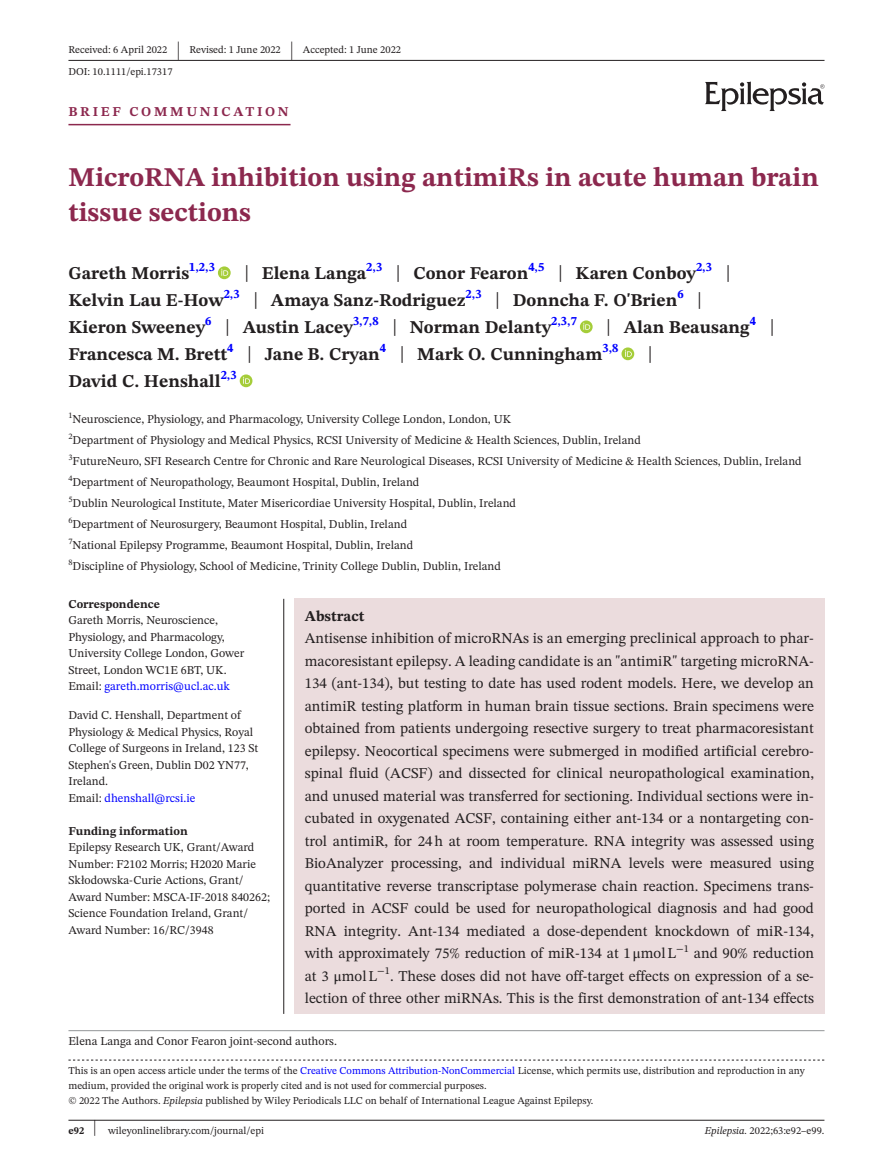
<style>
.page{position:relative;width:893px;height:1174px;background:#fff}
.page>*{position:absolute;margin:0;border:0;box-sizing:border-box;transform-origin:0 0}
.t1{font:700 27px/34.5px "STIX Two Text";color:#8c284e}
.t2{font:25.65px "STIX Two Text";color:#231f20;scale:.49 1}
.t3{font:23.4px "STIX Two Text";color:#231f20;scale:.77 1}
.t4{font:700 18px/27px "STIX Two Text";color:#231f20}
.t5{font:15px/22.5px "STIX Two Text";color:#231f20;text-align:justify}
.t6{font:700 15px "STIX Two Text";color:#231f20}
.t7{font:700 13.5px "STIX Two Text";letter-spacing:.2em;color:#8c284e}
.t8{font:12px/16.5px "STIX Two Text";color:#231f20}
.t9{font:700 12px "STIX Two Text";color:#231f20}
.t10{font:10.5px/15px "STIX Two Text";color:#231f20}
.t11{font:8.4px "STIX Two Text";color:#231f20}
.s1{font-weight:400;font-size:23.4px}
.s2{color:#00f}
.s3{font-family:"STIX"}
.s4{font-style:italic}
.s5{font-weight:700}
.s6{font-size:22.2px}
</style>
<div class="page">
<hr style="left:68px;top:1119px;width:756px;height:1px;background:#231f20">
<svg style="left:705px;top:81px;width:119px;height:30px"></svg>
<hr style="left:68px;top:60px;width:756px;height:1px;background:#231f20">
<hr style="left:68px;top:124px;width:222px;height:1px;background:#8c284e">
<svg style="left:218px;top:266px;width:13px;height:13px"></svg>
<svg style="left:221px;top:269px;width:7px;height:7px"></svg>
<svg style="left:580px;top:320px;width:13px;height:13px"></svg>
<svg style="left:583px;top:323px;width:7px;height:7px"></svg>
<svg style="left:621px;top:347px;width:13px;height:13px"></svg>
<svg style="left:625px;top:350px;width:7px;height:7px"></svg>
<div style="left:240px;top:374px;width:12px;height:13px;background:#a5cd39;border-radius:50%"></div>
<svg style="left:243px;top:377px;width:7px;height:7px"></svg>
<div style="left:294px;top:599px;width:530px;height:415px;background:#ebdcdd"></div>
<hr style="left:283px;top:599px;width:1px;height:415px;background:#231f20">
<svg style="left:68px;top:1059px;width:756px;height:1px"></svg>
<hr style="left:68px;top:1030px;width:756px;height:1px;background:#939598">
<p class="t10" style="left:68px;top:42px;width:100px">Received: 6 April 2022</p>
<h2 class="t2" style="left:177px;top:32px;width:8px">|</h2>
<p class="t10" style="left:189px;top:42px;width:93px">Revised: 1 June 2022</p>
<h2 class="t2" style="left:290px;top:32px;width:8px">|</h2>
<p class="t10" style="left:303px;top:42px;width:100px">Accepted: 1 June 2022</p>
<p class="t10" style="left:68px;top:64px;width:106px">DOI: 10.1111/epi.17317</p>
<p class="t7" style="left:68px;top:101px;width:222px">BRIEF COMMUNICATION</p>
<h1 class="t1" style="left:68px;top:161px;width:752px">MicroRNA inhibition using antimiRs in acute human brain tissue sections</h1>
<p class="t4" style="left:68px;top:260px;width:664px;text-indent:176px"><span class="s1">|</span> Elena Langa<sup>2,3</sup> <span class="s1">|</span> Conor Fearon<sup>4,5</sup> <span class="s1">|</span> Karen Conboy<sup>2,3</sup> <span class="s1">|<br></span>Kelvin Lau E-How<sup>2,3</sup> <span class="s1">|</span> Amaya Sanz-Rodriguez<sup>2,3</sup> <span class="s1">|</span> Donncha F. O'Brien<sup>6</sup> <span class="s1">|<br></span>Kieron Sweeney<sup>6</sup> <span class="s1">|</span> Austin Lacey<sup>3,7,8</sup> <span class="s1">|</span> Norman Delanty<sup>2,3,7</sup></p>
<p class="t4" style="left:68px;top:260px;width:148px">Gareth Morris<sup>1,2,3</sup></p>
<p class="t4" style="left:68px;top:314px;width:707px;text-indent:538px"><span class="s1">|</span> Alan Beausang<sup>4</sup> <span class="s1">|<br></span>Francesca M. Brett<sup>4</sup> <span class="s1">|</span> Jane B. Cryan<sup>4</sup> <span class="s1">|</span> Mark O. Cunningham<sup>3,8</sup></p>
<h3 class="t3" style="left:648px;top:338px;width:8px">|</h3>
<p class="t4" style="left:68px;top:368px;width:170px">David C. Henshall<sup>2,3</sup></p>
<p class="t11" style="left:68px;top:409px;width:6px">1</p>
<p class="t8" style="left:73px;top:411px;width:440px">Neuroscience, Physiology, and Pharmacology, University College London, London, UK</p>
<p class="t11" style="left:68px;top:430px;width:6px">2</p>
<p class="t8" style="left:73px;top:432px;width:570px">Department of Physiology and Medical Physics, RCSI University of Medicine &amp; Health Sciences, Dublin, Ireland</p>
<p class="t11" style="left:68px;top:451px;width:6px">3</p>
<p class="t8" style="left:73px;top:453px;width:731px">FutureNeuro, SFI Research Centre for Chronic and Rare Neurological Diseases, RCSI University of Medicine &amp; Health Sciences, Dublin, Ireland</p>
<p class="t11" style="left:68px;top:472px;width:6px">4</p>
<p class="t8" style="left:73px;top:474px;width:348px">Department of Neuropathology, Beaumont Hospital, Dublin, Ireland</p>
<p class="t11" style="left:68px;top:493px;width:6px">5</p>
<p class="t8" style="left:73px;top:495px;width:445px">Dublin Neurological Institute, Mater Misericordiae University Hospital, Dublin, Ireland</p>
<p class="t11" style="left:68px;top:514px;width:6px">6</p>
<p class="t8" style="left:73px;top:516px;width:336px">Department of Neurosurgery, Beaumont Hospital, Dublin, Ireland</p>
<p class="t11" style="left:68px;top:535px;width:6px">7</p>
<p class="t8" style="left:73px;top:537px;width:342px">National Epilepsy Programme, Beaumont Hospital, Dublin, Ireland</p>
<p class="t11" style="left:68px;top:556px;width:6px">8</p>
<p class="t8" style="left:73px;top:558px;width:430px">Discipline of Physiology, School of Medicine, Trinity College Dublin, Dublin, Ireland</p>
<p class="t9" style="left:68px;top:595px;width:93px">Correspondence</p>
<p class="t8" style="left:68px;top:612px;width:177px">Gareth Morris, Neuroscience,<br>Physiology, and Pharmacology,<br>University College London, Gower<br>Street, London WC1E 6BT, UK.<br>Email: <span class="s2">gareth.morris@ucl.ac.uk</span></p>
<p class="t8" style="left:68px;top:706px;width:191px">David C. Henshall, Department of<br>Physiology &amp; Medical Physics, Royal<br>College of Surgeons in Ireland, 123 St<br>Stephen's Green, Dublin D02 YN77,<br>Ireland.<br>Email: <span class="s2">dhenshall@rcsi.ie</span></p>
<p class="t9" style="left:68px;top:822px;width:121px">Funding information</p>
<p class="t8" style="left:68px;top:838px;width:203px">Epilepsy Research UK, Grant/Award Number: F2102 Morris; H2020 Marie Skłodowska-Curie Actions, Grant/ Award Number: MSCA-IF-2018 840262; Science Foundation Ireland, Grant/ Award Number: 16/RC/3948</p>
<p class="t6" style="left:305px;top:605px;width:61px">Abstract</p>
<p class="t5" style="left:305px;top:627px;width:511px">Antisense inhibition of microRNAs is an emerging preclinical approach to phar&shy;macoresistant epilepsy. A leading candidate is an "antimiR" targeting microRNA-134 (ant-134), but testing to date has used rodent models. Here, we develop an antimiR testing platform in human brain tissue sections. Brain specimens were obtained from patients undergoing resective surgery to treat pharmacoresistant epilepsy. Neocortical specimens were submerged in modified artificial cerebro&shy;spinal fluid (ACSF) and dissected for clinical neuropathological examination, and unused material was transferred for sectioning. Individual sections were in&shy;cubated in oxygenated ACSF, containing either ant-134 or a nontargeting con&shy;trol antimiR, for 24h at room temperature. RNA integrity was assessed using BioAnalyzer processing, and individual miRNA levels were measured using quantitative reverse transcriptase polymerase chain reaction. Specimens trans&shy;ported in ACSF could be used for neuropathological diagnosis and had good RNA integrity. Ant-134 mediated a dose-dependent knockdown of miR-134, with approximately 75% reduction of miR-134 at 1<span class="s3">μ</span>molL</p>
<p class="t10" style="left:676px;top:940px;width:14px">−1</p>
<p class="t5" style="left:694px;top:942px;width:122px">and 90% reduction</p>
<p class="t5" style="left:305px;top:964px;width:74px">at 3 <span class="s3">μ</span>molL</p>
<p class="t10" style="left:377px;top:963px;width:14px">−1</p>
<p class="t5" style="left:305px;top:964px;width:511px;text-align:right">. These doses did not have off-target effects on expression of a se-<br>lection of three other miRNAs. This is the first demonstration of ant-134 effects</p>
<p class="t8" style="left:68px;top:1032px;width:270px">Elena Langa and Conor Fearon joint-second authors.</p>
<p class="t10" style="left:68px;top:1063px;width:738px">This is an open access article under the terms of the <span class="s2">Creative Commons Attribution-NonCommercial</span> License, which permits use, distribution and reproduction in any medium, provided the original work is properly cited and is not used for commercial purposes.<br>© 2022 The Authors. <span class="s4">Epilepsia</span> published by Wiley Periodicals LLC on behalf of International League Against Epilepsy.</p>
<p class="t10" style="left:68px;top:1123px;width:197px"><span class="s5">e92</span> <span class="s6">|</span> wileyonlinelibrary.com/journal/epi</p>
<p class="t10" style="left:705px;top:1123px;width:121px"><span class="s4">Epilepsia.</span> 2022;63:e92–e99.</p>
</div>
